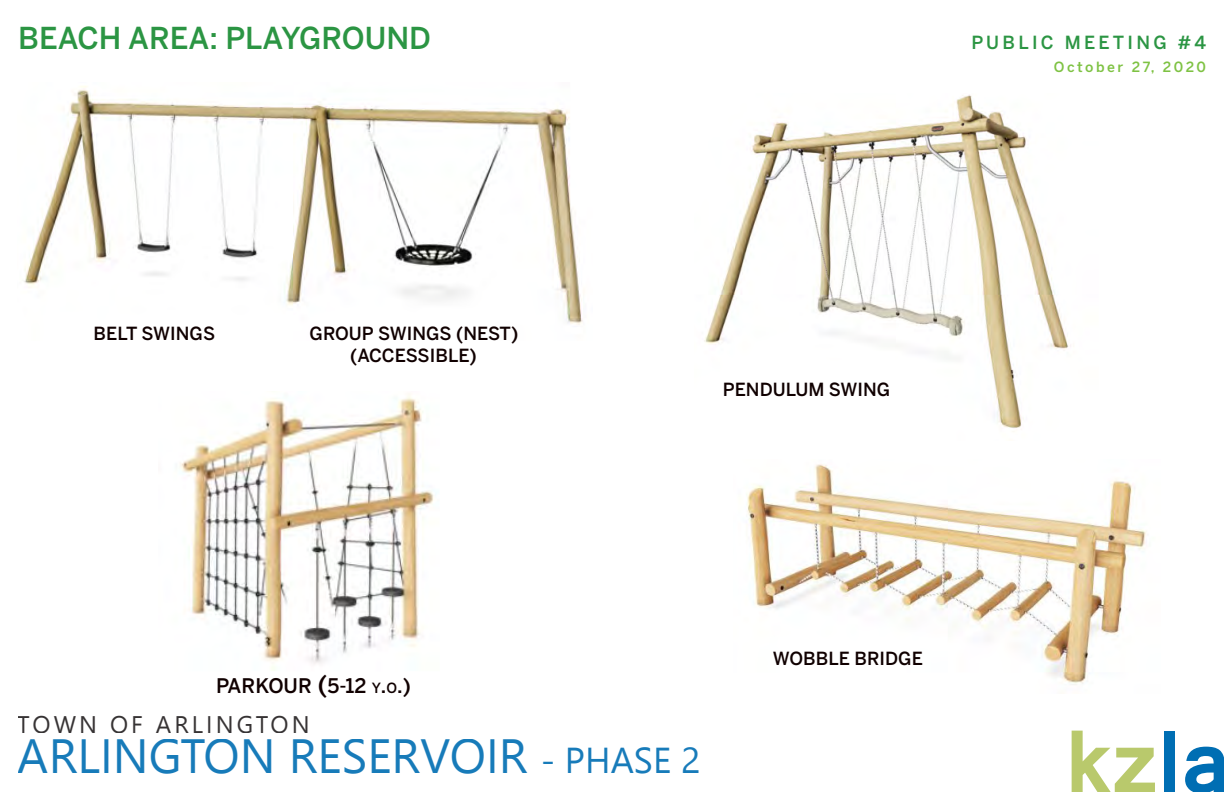
<style>
.page{position:relative;width:1224px;height:792px;background:#fff}
.page>*{position:absolute;margin:0;border:0;box-sizing:border-box;transform-origin:0 0}
.t1{font:700 96px "Vrinda";color:#b9c96c}
.resume_midlevel_titl{font:500 30px "Benton Sans";color:#2b9543}
.toc_big_chapbold36{font:500 20px "Benton Sans";letter-spacing:-.005em;color:#100000}
.toc_big_chapbold36-2{font:500 18px "Benton Sans";color:#100000}
.resume_midlevel_titl-2{font:500 18px "Benton Sans";letter-spacing:.18em;color:#2b9543}
.resume_midlevel_titl-3{font:500 14px "Benton Sans";letter-spacing:.175em;color:#7ec243}
.s1{font-size:24px}
.s2{font-style:inherit}
.s3{font-size:14px}
.s4{color:#006eb3}
</style>
<div class="page">
<img style="left:747px;top:464px;width:400px;height:221px">
<img style="left:24px;top:86px;width:559px;height:239px">
<img style="left:704px;top:95px;width:365px;height:333px">
<img style="left:180px;top:394px;width:257px;height:277px">
<p class="resume_midlevel_titl" style="left:18px;top:20px;width:415px">BEACH AREA: PLAYGROUND</p>
<p class="resume_midlevel_titl-2" style="left:971px;top:32px;width:236px">PUBLIC MEETING #4</p>
<p class="resume_midlevel_titl-3" style="left:1054px;top:59px;width:154px">October 27, 2020</p>
<p class="toc_big_chapbold36-2" style="left:94px;top:323px;width:123px">BELT SWINGS</p>
<p class="toc_big_chapbold36-2" style="left:310px;top:323px;width:210px">GROUP SWINGS (NEST)</p>
<p class="toc_big_chapbold36-2" style="left:350px;top:345px;width:128px">(ACCESSIBLE)</p>
<p class="toc_big_chapbold36" style="left:216px;top:674px;width:196px">PARKOUR <span class="s1">(</span><span class="s2">5-12</span> <span class="s3">y</span><span class="s2">.</span><span class="s3">o</span><span class="s2">.)</span></p>
<p class="toc_big_chapbold36-2" style="left:723px;top:379px;width:169px">PENDULUM SWING</p>
<p class="toc_big_chapbold36-2" style="left:773px;top:647px;width:151px">WOBBLE BRIDGE</p>
<h1 class="t1" style="left:1065px;top:698px;width:167px">kz<span class="s4">la</span></h1>
</div>
